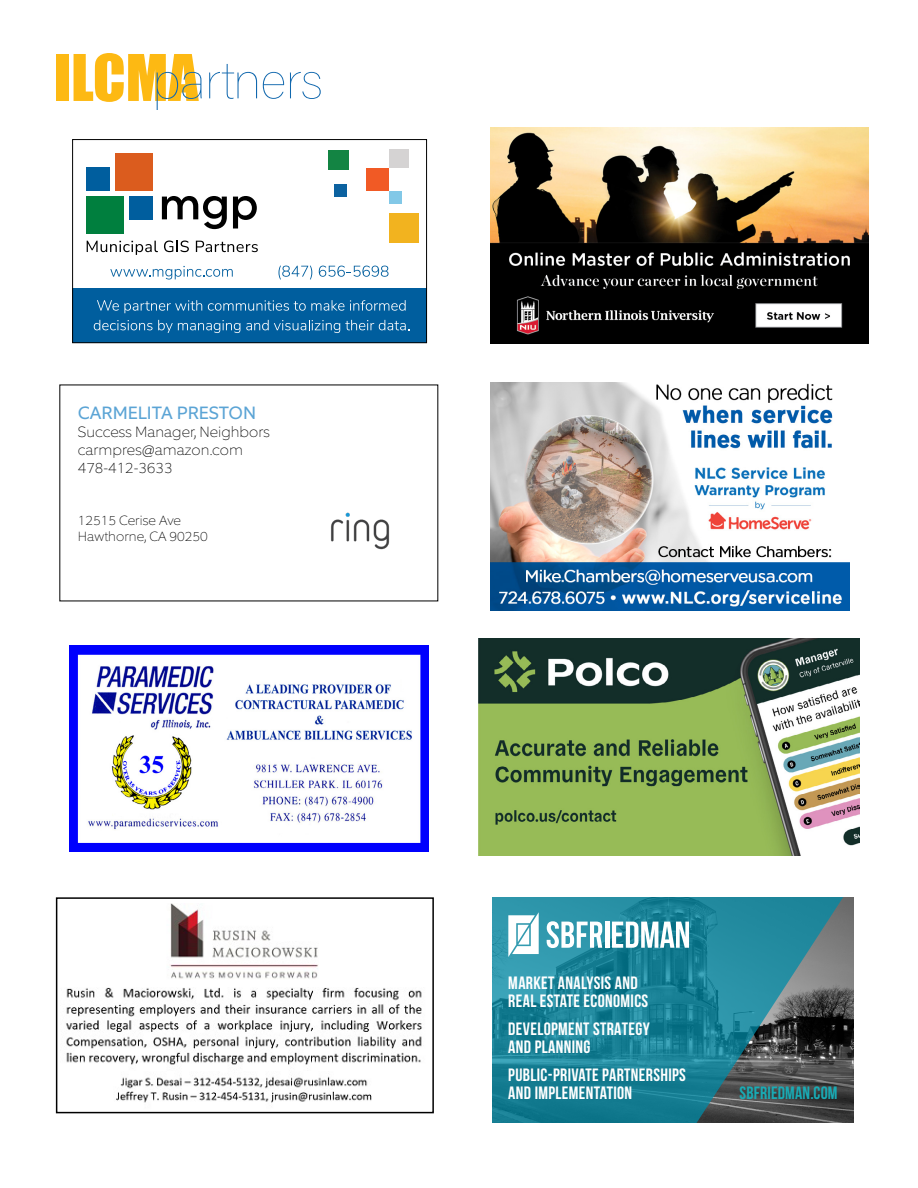
<style>
.page{position:relative;width:918px;height:1188px;background:#fff}
.page>*{position:absolute;margin:0;border:0;box-sizing:border-box;transform-origin:0 0}
.t1{font:52.05px "Acumin Variable Concept";letter-spacing:-.02em;color:#1168ae}
.t2{font:18px "Equip";color:#5ba4d5}
.t3{font:17.85px/17.9px "Bebas Neue";letter-spacing:.02em;color:#fff}
.t4{font:700 17.85px "Bebas Neue";letter-spacing:.01em;color:#19abb5}
.t5{font:100 15px/18px "Equip";color:#000}
.t6{font:100 13.5px/16.2px "Equip";color:#000}
.s1{font-family:"Impact";font-size:59.4px;color:#fdb913}
</style>
<div class="page">
<svg style="left:492px;top:898px;width:362px;height:224px;background:#2a7888"></svg>
<svg style="left:547px;top:921px;width:55px;height:27px"></svg>
<hr style="left:605px;top:922px;width:4px;height:26px;background:#fff">
<svg style="left:612px;top:922px;width:77px;height:26px"></svg>
<svg style="left:508px;top:912px;width:31px;height:45px"></svg>
<img style="left:66px;top:904px;width:356px;height:199px">
<div style="left:56px;top:897px;width:378px;height:216px;border:2px solid #000"></div>
<img style="left:69px;top:646px;width:359px;height:205px">
<img style="left:479px;top:638px;width:380px;height:218px">
<img style="left:491px;top:382px;width:358px;height:229px">
<img style="left:331px;top:512px;width:59px;height:38px">
<div style="left:72px;top:289px;width:355px;height:54px;background:#005e9e"></div>
<svg style="left:97px;top:300px;width:105px;height:13px"></svg>
<svg style="left:208px;top:300px;width:136px;height:11px"></svg>
<svg style="left:350px;top:300px;width:56px;height:11px"></svg>
<svg style="left:94px;top:320px;width:146px;height:13px"></svg>
<svg style="left:246px;top:320px;width:163px;height:13px"></svg>
<div style="left:389px;top:213px;width:29px;height:30px;background:#f2b31f"></div>
<div style="left:389px;top:149px;width:19px;height:19px;background:#d5d3d3"></div>
<div style="left:366px;top:168px;width:23px;height:23px;background:#f15a25"></div>
<div style="left:334px;top:184px;width:13px;height:13px;background:#0c62a0"></div>
<div style="left:389px;top:191px;width:13px;height:12px;background:#82c8e7"></div>
<div style="left:328px;top:150px;width:20px;height:20px;background:#138443"></div>
<svg style="left:162px;top:196px;width:65px;height:33px"></svg>
<svg style="left:233px;top:196px;width:24px;height:33px"></svg>
<svg style="left:87px;top:241px;width:71px;height:14px"></svg>
<svg style="left:164px;top:241px;width:25px;height:11px"></svg>
<svg style="left:196px;top:241px;width:62px;height:11px"></svg>
<div style="left:130px;top:196px;width:23px;height:23px;background:#005e9e"></div>
<div style="left:87px;top:196px;width:37px;height:37px;background:#007f3e"></div>
<div style="left:87px;top:167px;width:23px;height:23px;background:#005e9e"></div>
<div style="left:116px;top:153px;width:37px;height:37px;background:#db5c1e"></div>
<svg style="left:110px;top:266px;width:123px;height:14px"></svg>
<svg style="left:279px;top:266px;width:33px;height:14px"></svg>
<svg style="left:319px;top:266px;width:70px;height:11px"></svg>
<div style="left:72px;top:139px;width:355px;height:204px;border:1px solid #000"></div>
<img style="left:490px;top:127px;width:378px;height:216px">
<h1 class="t1" style="left:54px;top:44px;width:270px"><span class="s1">ILCMA</span>partners</h1>
<p class="t2" style="left:78px;top:401px;width:180px">CARMELITA PRESTON</p>
<p class="t5" style="left:78px;top:423px;width:194px">Success Manager, Neighbors carmpres@amazon.com<br>478-412-3633</p>
<p class="t6" style="left:78px;top:512px;width:131px">12515 Cerise Ave<br>Hawthorne, CA 90250</p>
<p class="t3" style="left:508px;top:974px;width:141px">MARKET ANALYSIS AND<br>REAL ESTATE ECONOMICS</p>
<p class="t3" style="left:508px;top:1020px;width:143px">DEVELOPMENT STRATEGY<br>AND PLANNING</p>
<p class="t3" style="left:508px;top:1065px;width:179px">PUBLIC-PRIVATE PARTNERSHIPS<br>AND IMPLEMENTATION</p>
<p class="t4" style="left:740px;top:1083px;width:100px">SBFRIEDMAN.COM</p>
</div>
